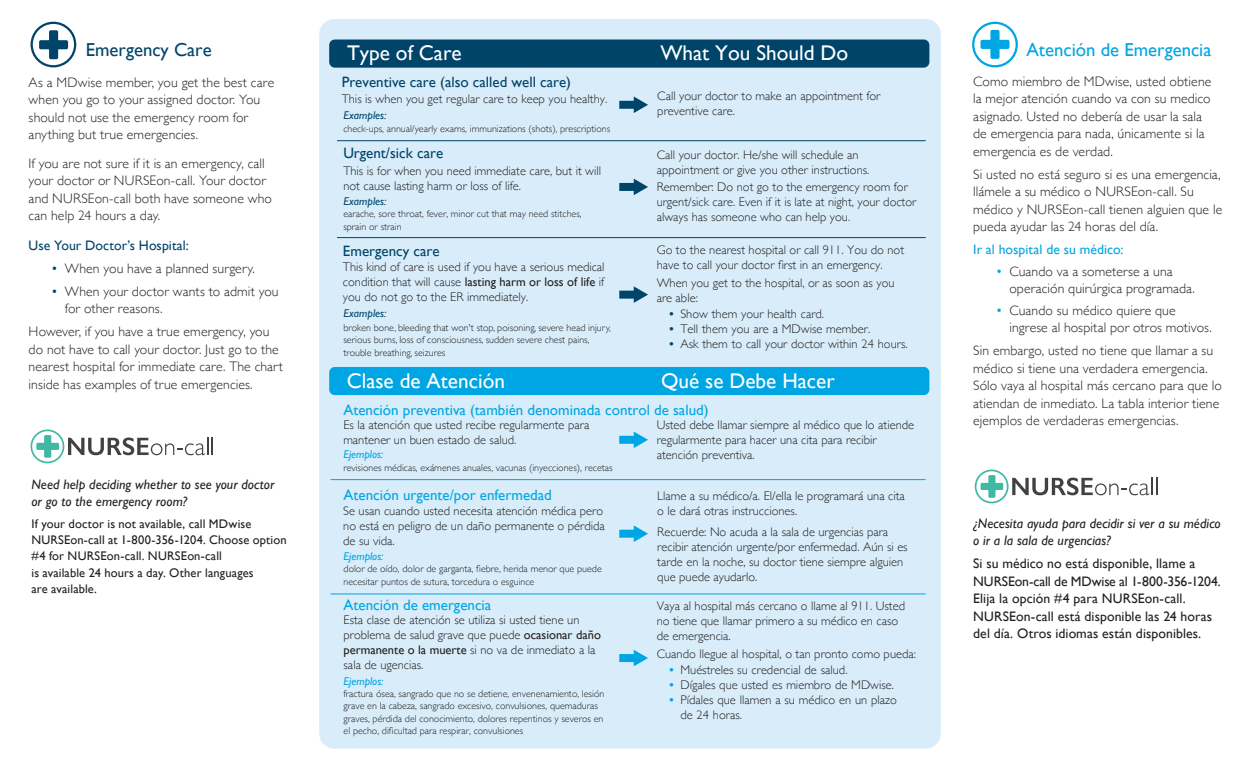
<style>
.page{position:relative;width:1260px;height:765px;background:#fff}
.page>*{position:absolute;margin:0;border:0;box-sizing:border-box;transform-origin:0 0}
.t1{font:21.25px "Gill Sans";color:#fff}
.t2{font:18.75px "Gill Sans";color:#00a5e3}
.t3{font:18.75px "Gill Sans";color:#00446a}
.t4{font:15px "Gill Sans";color:#00a5e3}
.t5{font:15px "Gill Sans";color:#00446a}
.List_in_body_copy{font:300 13.75px/17.5px "Gill Sans";letter-spacing:.01em;color:#231f20}
.t6{font:13.75px/17.5px "Gill Sans";letter-spacing:.005em;color:#231f20}
.t7{font:italic 13.75px/17.5px "Gill Sans";letter-spacing:.005em;color:#231f20}
.t8{font:13.75px "Gill Sans";letter-spacing:.005em;color:#00446a}
.t9{font:13.75px "Gill Sans";letter-spacing:.005em;color:#00a5e3}
.t10{font:300 12.5px/15px "Gill Sans";color:#231f20}
.t11{font:12.5px/16.2px "Gill Sans";letter-spacing:.01em;color:#231f20}
.t12{font:italic 11.25px "Gill Sans";color:#00446a}
.t13{font:italic 11.25px "Gill Sans";color:#00a5e3}
.t14{font:300 10px/12.5px "Gill Sans";color:#231f20}
.s1{color:#00446a}
.s2{font-weight:400}
.s3{font-family:"Adobe Garamond Pro";font-weight:400;color:#00446a}
.s4{font-family:"Adobe Garamond Pro";font-weight:400;color:#00a5e3}
.s5{color:#00a5e3}
</style>
<div class="page">
<div style="left:972px;top:22px;width:46px;height:45px;border:2px solid #00a5e3;border-radius:50%"></div>
<div style="left:31px;top:22px;width:45px;height:45px;border:2px solid #00446a;border-radius:50%"></div>
<div style="left:319px;top:19px;width:622px;height:730px;background:#d8edf9;border-radius:15px"></div>
<div style="left:329px;top:40px;width:600px;height:28px;background:#00446a;border-radius:6px"></div>
<div style="left:329px;top:367px;width:600px;height:28px;background:#00a5e3;border-radius:6px"></div>
<hr style="left:337px;top:140px;width:589px;height:1px;background:#00446a">
<hr style="left:337px;top:237px;width:589px;height:1px;background:#00446a">
<hr style="left:330px;top:479px;width:596px;height:1px;background:#00a5e3">
<hr style="left:330px;top:594px;width:596px;height:1px;background:#00a5e3">
<svg style="left:619px;top:96px;width:29px;height:17px"></svg>
<svg style="left:619px;top:179px;width:29px;height:16px"></svg>
<svg style="left:619px;top:286px;width:29px;height:17px"></svg>
<svg style="left:619px;top:432px;width:29px;height:16px"></svg>
<svg style="left:619px;top:525px;width:29px;height:17px"></svg>
<svg style="left:619px;top:650px;width:29px;height:16px"></svg>
<svg style="left:39px;top:30px;width:29px;height:29px"></svg>
<svg style="left:981px;top:30px;width:28px;height:29px"></svg>
<svg style="left:31px;top:429px;width:182px;height:34px"></svg>
<svg style="left:975px;top:470px;width:182px;height:33px"></svg>
<p class="t3" style="left:86px;top:39px;width:127px">Emergency Care</p>
<p class="List_in_body_copy" style="left:29px;top:73px;width:247px">As a MDwise member, you get the best care when you go to your assigned doctor. You should not use the emergency room for anything but true emergencies.</p>
<p class="List_in_body_copy" style="left:29px;top:154px;width:245px">If you are not sure if it is an emergency, call your doctor or NURSEon-call. Your doctor and NURSEon-call both have someone who can help 24 hours a day.</p>
<p class="t8" style="left:29px;top:237px;width:162px">Use Your Doctor’s Hospital:</p>
<p class="List_in_body_copy" style="left:51px;top:259px;width:205px"><span class="s1">•</span> When you have a planned surgery.</p>
<p class="List_in_body_copy" style="left:65px;top:282px;width:215px;text-indent:-14px"><span class="s1">•</span> When your doctor wants to admit you for other reasons.</p>
<p class="List_in_body_copy" style="left:29px;top:323px;width:256px">However, if you have a true emergency, you do not have to call your doctor. Just go to the nearest hospital for immediate care. The chart inside has examples of true emergencies.</p>
<p class="t7" style="left:31px;top:475px;width:244px">Need help deciding whether to see your doctor or go to the emergency room?</p>
<p class="t11" style="left:31px;top:515px;width:257px">If your doctor is not available, call MDwise NURSEon-call at 1-800-356-1204. Choose option #4 for NURSEon-call. NURSEon-call<br>is available 24 hours a day. Other languages<br>are available.</p>
<p class="t1" style="left:347px;top:41px;width:116px">Type of Care</p>
<p class="t1" style="left:660px;top:41px;width:189px">What You Should Do</p>
<p class="t5" style="left:342px;top:73px;width:231px">Preventive care (also called well care)</p>
<p class="t10" style="left:342px;top:91px;width:267px">This is when you get regular care to keep you healthy.</p>
<p class="t10" style="left:657px;top:88px;width:225px">Call your doctor to make an appointment for preventive care.</p>
<p class="t12" style="left:343px;top:109px;width:44px">Examples:</p>
<p class="t14" style="left:343px;top:122px;width:268px">check-ups, annual/yearly exams, immunizations (shots), prescriptions</p>
<p class="t5" style="left:343px;top:145px;width:101px">Urgent/sick care</p>
<p class="t10" style="left:343px;top:163px;width:259px">This is for when you need immediate care, but it will not cause lasting harm or loss of life.</p>
<p class="t12" style="left:343px;top:195px;width:44px">Examples:</p>
<p class="t14" style="left:343px;top:207px;width:240px">earache, sore throat, fever, minor cut that may need stitches, sprain or strain</p>
<p class="t5" style="left:343px;top:242px;width:98px">Emergency care</p>
<p class="t10" style="left:343px;top:259px;width:263px;text-align:justify">This kind of care is used if you have a serious medical condition that will cause <span class="s2">lasting harm or loss of life</span> if you do not go to the ER immediately.</p>
<p class="t12" style="left:343px;top:306px;width:44px">Examples:</p>
<p class="t14" style="left:343px;top:321px;width:269px">broken bone, bleeding that won't stop, poisoning, severe head injury, serious burns, loss of consciousness, sudden severe chest pains, trouble breathing, seizures</p>
<p class="t1" style="left:347px;top:369px;width:160px">Clase de Atención</p>
<p class="t10" style="left:657px;top:146px;width:214px">Call your doctor. He/she will schedule an appointment or give you other instructions.</p>
<p class="t10" style="left:657px;top:179px;width:261px">Remember: Do not go to the emergency room for urgent/sick care. Even if it is late at night, your doctor always has someone who can help you.</p>
<p class="t10" style="left:657px;top:242px;width:249px">Go to the nearest hospital or call 911. You do not have to call your doctor first in an emergency.</p>
<p class="t10" style="left:657px;top:275px;width:239px">When you get to the hospital, or as soon as you are able:</p>
<p class="t10" style="left:669px;top:306px;width:156px"><span class="s3">•</span> Show them your health card.</p>
<p class="t10" style="left:669px;top:321px;width:203px"><span class="s3">•</span> Tell them you are a MDwise member.</p>
<p class="t10" style="left:669px;top:336px;width:240px"><span class="s3">•</span> Ask them to call your doctor within 24 hours.</p>
<p class="t1" style="left:661px;top:369px;width:175px">Qué se Debe Hacer</p>
<p class="t4" style="left:343px;top:401px;width:367px">Atención preventiva (también denominada control de salud)</p>
<p class="t10" style="left:343px;top:417px;width:248px">Es la atención que usted recibe regularmente para mantener un buen estado de salud.</p>
<p class="t13" style="left:343px;top:448px;width:41px">Ejemplos:</p>
<p class="t14" style="left:343px;top:461px;width:271px">revisiones médicas, exámenes anuales, vacunas (inyecciones), recetas</p>
<p class="t4" style="left:344px;top:486px;width:210px">Atención urgente/por enfermedad</p>
<p class="t10" style="left:343px;top:503px;width:263px">Se usan cuando usted necesita atención médica pero no está en peligro de un daño permanente o pérdida de su vida.</p>
<p class="t13" style="left:344px;top:550px;width:41px">Ejemplos:</p>
<p class="t14" style="left:344px;top:562px;width:260px">dolor de oído, dolor de garganta, fiebre, herida menor que puede</p>
<p class="t14" style="left:344px;top:575px;width:192px">necesitar puntos de sutura, torcedura o esguince</p>
<p class="t4" style="left:344px;top:596px;width:149px">Atención de emergencia</p>
<p class="t10" style="left:344px;top:612px;width:259px">Esta clase de atención se utiliza si usted tiene un problema de salud grave que puede <span class="s2">ocasionar daño permanente o la muerte</span> si no va de inmediato a la sala de ugencias.</p>
<p class="t13" style="left:344px;top:675px;width:41px">Ejemplos:</p>
<p class="t14" style="left:344px;top:687px;width:262px">fractura ósea, sangrado que no se detiene, envenenamiento, lesión grave en la cabeza, sangrado excesivo, convulsiones, quemaduras graves, pérdida del conocimiento, dolores repentinos y severos en el pecho, dificultad para respirar, convulsiones</p>
<p class="t10" style="left:657px;top:417px;width:259px">Usted debe llamar siempre al médico que lo atiende regularmente para hacer una cita para recibir atención preventiva.</p>
<p class="t10" style="left:657px;top:488px;width:249px">Llame a su médico/a. El/ella le programará una cita o le dará otras instrucciones.</p>
<p class="t10" style="left:657px;top:524px;width:252px">Recuerde: No acuda a la sala de urgencias para recibir atención urgente/por enfermedad. Aún si es tarde en la noche, su doctor tiene siempre alguien que puede ayudarlo.</p>
<p class="t10" style="left:657px;top:598px;width:250px">Vaya al hospital más cercano o llame al 911. Usted no tiene que llamar primero a su médico en caso de emergencia.</p>
<p class="t10" style="left:657px;top:645px;width:261px">Cuando llegue al hospital, o tan pronto como pueda:</p>
<p class="t10" style="left:669px;top:662px;width:180px"><span class="s4">•</span> Muéstreles su credencial de salud.</p>
<p class="t10" style="left:669px;top:677px;width:226px"><span class="s4">•</span> Dígales que usted es miembro de MDwise.</p>
<p class="t10" style="left:680px;top:692px;width:218px;text-indent:-11px"><span class="s4">•</span> Pídales que llamen a su médico en un plazo de 24 horas.</p>
<p class="t2" style="left:1026px;top:38px;width:187px">Atención de Emergencia</p>
<p class="List_in_body_copy" style="left:973px;top:72px;width:240px">Como miembro de MDwise, usted obtiene la mejor atención cuando va con su medico asignado. Usted no debería de usar la sala de emergencia para nada, únicamente si la emergencia es de verdad.</p>
<p class="List_in_body_copy" style="left:973px;top:165px;width:251px">Si usted no está seguro si es una emergencia, llámele a su médico o NURSEon-call. Su médico y NURSEon-call tienen alguien que le pueda ayudar las 24 horas del día.</p>
<p class="t9" style="left:973px;top:242px;width:152px">Ir al hospital de su médico:</p>
<p class="List_in_body_copy" style="left:1009px;top:262px;width:187px;text-indent:-14px"><span class="s5">•</span> Cuando va a someterse a una operación quirúrgica programada.</p>
<p class="List_in_body_copy" style="left:1009px;top:301px;width:204px;text-indent:-14px"><span class="s5">•</span> Cuando su médico quiere que ingrese al hospital por otros motivos.</p>
<p class="List_in_body_copy" style="left:973px;top:341px;width:250px">Sin embargo, usted no tiene que llamar a su médico si tiene una verdadera emergencia.<br>Sólo vaya al hospital más cercano para que lo atiendan de inmediato. La tabla interior tiene ejemplos de verdaderas emergencias.</p>
<p class="t7" style="left:973px;top:514px;width:249px">¿Necesita ayuda para decidir si ver a su médico o ir a la sala de urgencias?</p>
<p class="t6" style="left:973px;top:555px;width:249px">Si su médico no está disponible, llame a NURSEon-call de MDwise al 1-800-356-1204.<br>Elija la opción #4 para NURSEon-call.<br>NURSEon-call está disponible las 24 horas del día. Otros idiomas están disponibles.</p>
</div>
